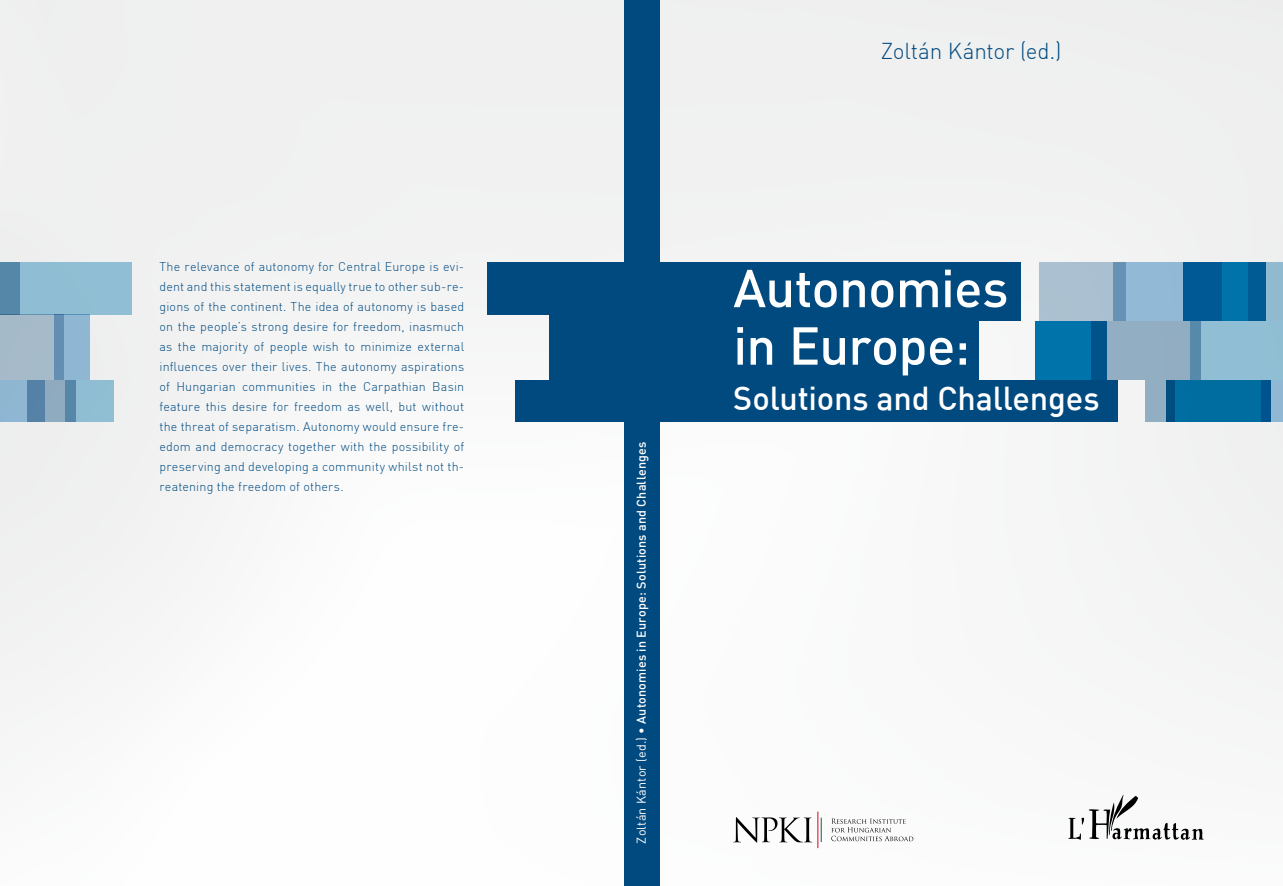
<style>
.page{position:relative;width:1283px;height:886px;background:#fff}
.page>*{position:absolute;margin:0;border:0;box-sizing:border-box;transform-origin:0 0}
.t1{font:52.5px/57.5px "DIN H Medium";letter-spacing:-.015em;color:#fff}
.t2{font:32.5px "DIN H Medium";letter-spacing:-.005em;color:#fff}
.t3{font:22.5px "DIN H Light";letter-spacing:-.01em;color:#004a80}
.t4{font:12.5px/20px "DIN H Light";letter-spacing:.015em;color:#004a80;text-align:justify}
.t5{font:12.5px "DIN H Medium";letter-spacing:.02em;color:#fff}
.s1{font-family:"DIN H"}
</style>
<div class="page">
<img style="left:0;top:0;width:1283px;height:886px">
<hr style="left:817px;top:811px;width:1px;height:37px;background:#e2001a">
<svg style="left:821px;top:818px;width:1px;height:24px"></svg>
<svg style="left:733px;top:817px;width:79px;height:25px"></svg>
<svg style="left:831px;top:818px;width:82px;height:23px"></svg>
<div style="left:624px;top:0;width:35px;height:886px;background:#004a80"></div>
<svg style="left:1068px;top:795px;width:135px;height:45px"></svg>
<div style="left:655px;top:262px;width:365px;height:59px;background:#004a80"></div>
<div style="left:655px;top:315px;width:324px;height:71px;background:#004a80"></div>
<div style="left:655px;top:380px;width:462px;height:41px;background:#004a80"></div>
<div style="left:488px;top:262px;width:140px;height:53px;background:#004a80"></div>
<div style="left:549px;top:308px;width:79px;height:78px;background:#004a80"></div>
<div style="left:1035px;top:321px;width:72px;height:59px;background:#0074aa"></div>
<div style="left:1183px;top:262px;width:83px;height:59px;background:#0074aa"></div>
<div style="left:1166px;top:380px;width:105px;height:41px;background:#006da1"></div>
<div style="left:1190px;top:321px;width:93px;height:59px;background:#90bed4"></div>
<div style="left:0;top:262px;width:132px;height:53px;background:#8fbed3"></div>
<svg style="left:1248px;top:262px;width:35px;height:59px;background:#4588b0"></svg>
<div style="left:65px;top:380px;width:49px;height:41px;background:#8fbed3"></div>
<svg style="left:1091px;top:321px;width:109px;height:59px;background:#779db7"></svg>
<div style="left:0;top:262px;width:19px;height:53px;background:#5587a8"></div>
<svg style="left:1146px;top:380px;width:29px;height:41px"></svg>
<svg style="left:45px;top:380px;width:31px;height:41px"></svg>
<div style="left:515px;top:380px;width:113px;height:41px;background:#004a80"></div>
<div style="left:1040px;top:262px;width:86px;height:59px;background:#abc0d0"></div>
<div style="left:0;top:315px;width:64px;height:65px;background:#a6bac9"></div>
<svg style="left:1261px;top:380px;width:22px;height:41px"></svg>
<svg style="left:0;top:380px;width:45px;height:41px;background:#77a0c0"></svg>
<svg style="left:1113px;top:262px;width:109px;height:59px;background:#5892ba"></svg>
<svg style="left:55px;top:315px;width:35px;height:65px;background:#83abc9"></svg>
<h3 class="t3" style="left:880px;top:37px;width:182px">Zoltán Kántor (ed.)</h3>
<p class="t4" style="left:159px;top:256px;width:306px">The relevance of autonomy for Central Europe is evi&shy;dent and this statement is equally true to other sub-re&shy;gions of the continent. The idea of autonomy is based on the people’s strong desire for freedom, inasmuch as the majority of people wish to minimize external influences over their lives. The autonomy aspirations of Hungarian communities in the Carpathian Basin feature this desire for freedom as well, but without the threat of separatism. Autonomy would ensure fre&shy;edom and democracy together with the possibility of preserving and developing a community whilst not th&shy;reatening the freedom of others.</p>
<h1 class="t1" style="left:733px;top:258px;width:277px">Autonomies in Europe:</h1>
<h2 class="t2" style="left:733px;top:377px;width:368px">Solutions and Challenges</h2>
<p class="t5" style="left:633px;top:843px;width:403px;rotate:-90deg"><span class="s1">Zoltán Kántor (ed.) •</span> Autonomies in Europe: Solutions and Challenges</p>
</div>
